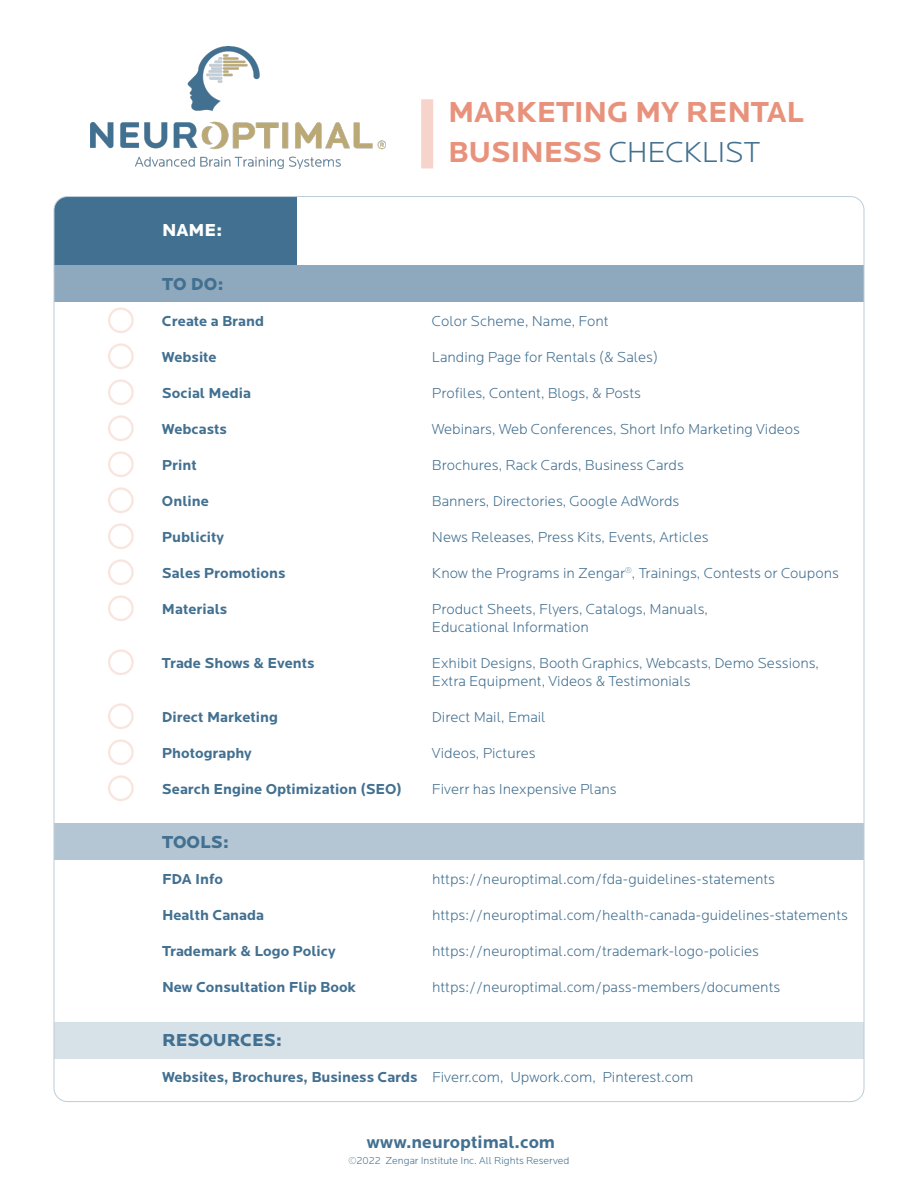
<style>
.page{position:relative;width:918px;height:1188px;background:#fff}
.page>*{position:absolute;margin:0;border:0;box-sizing:border-box;transform-origin:0 0}
.t1{font:700 30px/40.5px "Locator";letter-spacing:-.015em;color:#e8927c}
.t2{font:900 18px "Locator";color:#427091}
.t3{font:700 18px "Locator";color:#427091}
.t4{font:900 18px "Locator";color:#fff}
.t5{font:300 15px/18px "Locator";color:#427091}
.t6{font:700 15px "Locator";color:#427091}
.t7{font:300 10.5px "Locator";color:#427091}
.s1{font-weight:300;color:#427091}
.s2{font-weight:700}
</style>
<div class="page">
<div style="left:54px;top:197px;width:243px;height:69px;background:#427091"></div>
<div style="left:54px;top:265px;width:810px;height:36px;background:#8ea9bd"></div>
<div style="left:54px;top:823px;width:810px;height:36px;background:#b4c6d3"></div>
<div style="left:54px;top:1022px;width:810px;height:36px;background:#d7e1e8"></div>
<div style="left:108px;top:307px;width:26px;height:26px;border:2px solid #f9e4de;border-radius:50%"></div>
<div style="left:108px;top:343px;width:26px;height:26px;border:2px solid #f9e4de;border-radius:50%"></div>
<div style="left:108px;top:379px;width:26px;height:26px;border:2px solid #f9e4de;border-radius:50%"></div>
<div style="left:108px;top:415px;width:26px;height:26px;border:2px solid #f9e4de;border-radius:50%"></div>
<div style="left:108px;top:451px;width:26px;height:26px;border:2px solid #f9e4de;border-radius:50%"></div>
<div style="left:108px;top:487px;width:26px;height:26px;border:2px solid #f9e4de;border-radius:50%"></div>
<div style="left:108px;top:523px;width:26px;height:26px;border:2px solid #f9e4de;border-radius:50%"></div>
<div style="left:108px;top:559px;width:26px;height:26px;border:2px solid #f9e4de;border-radius:50%"></div>
<div style="left:108px;top:595px;width:26px;height:26px;border:2px solid #f9e4de;border-radius:50%"></div>
<div style="left:108px;top:649px;width:26px;height:26px;border:2px solid #f9e4de;border-radius:50%"></div>
<div style="left:108px;top:703px;width:26px;height:26px;border:2px solid #f9e4de;border-radius:50%"></div>
<div style="left:108px;top:739px;width:26px;height:26px;border:2px solid #f9e4de;border-radius:50%"></div>
<div style="left:108px;top:775px;width:26px;height:26px;border:2px solid #f9e4de;border-radius:50%"></div>
<div style="left:421px;top:99px;width:12px;height:69px;background:#f6d3cb"></div>
<img style="left:90px;top:46px;width:296px;height:123px">
<p class="t4" style="left:162px;top:219px;width:62px">NAME:</p>
<h1 class="t1" style="left:448px;top:92px;width:357px">MARKETING MY RENTAL<br>BUSINESS <span class="s1">CHECKLIST</span></h1>
<p class="t2" style="left:162px;top:273px;width:63px">TO DO:</p>
<p class="t6" style="left:162px;top:312px;width:104px">Create a Brand</p>
<p class="t5" style="left:432px;top:312px;width:178px">Color Scheme, Name, Font</p>
<p class="t6" style="left:162px;top:348px;width:56px">Website</p>
<p class="t5" style="left:432px;top:348px;width:228px">Landing Page for Rentals (&amp; Sales)</p>
<p class="t6" style="left:162px;top:384px;width:90px">Social Media</p>
<p class="t5" style="left:432px;top:384px;width:211px">Profiles, Content, Blogs, &amp; Posts</p>
<p class="t6" style="left:162px;top:420px;width:67px">Webcasts</p>
<p class="t5" style="left:432px;top:420px;width:370px">Webinars, Web Conferences, Short Info Marketing Videos</p>
<p class="t6" style="left:162px;top:456px;width:36px">Print</p>
<p class="t5" style="left:432px;top:456px;width:253px">Brochures, Rack Cards, Business Cards</p>
<p class="t6" style="left:162px;top:492px;width:48px">Online</p>
<p class="t5" style="left:432px;top:492px;width:249px">Banners, Directories, Google AdWords</p>
<p class="t6" style="left:162px;top:528px;width:64px">Publicity</p>
<p class="t5" style="left:432px;top:528px;width:278px">News Releases, Press Kits, Events, Articles</p>
<p class="t6" style="left:162px;top:564px;width:125px">Sales Promotions</p>
<p class="t5" style="left:432px;top:564px;width:408px">Know the Programs in Zengar<sup>®</sup>, Trainings, Contests or Coupons</p>
<p class="t6" style="left:162px;top:600px;width:67px">Materials</p>
<p class="t5" style="left:432px;top:600px;width:278px">Product Sheets, Flyers, Catalogs, Manuals,<br>Educational Information</p>
<p class="t6" style="left:162px;top:654px;width:154px">Trade Shows &amp; Events</p>
<p class="t5" style="left:432px;top:654px;width:389px">Exhibit Designs, Booth Graphics, Webcasts, Demo Sessions,<br>Extra Equipment, Videos &amp; Testimonials</p>
<p class="t6" style="left:162px;top:708px;width:118px">Direct Marketing</p>
<p class="t5" style="left:432px;top:708px;width:115px">Direct Mail, Email</p>
<p class="t6" style="left:162px;top:744px;width:91px">Photography</p>
<p class="t5" style="left:432px;top:744px;width:105px">Videos, Pictures</p>
<p class="t6" style="left:162px;top:780px;width:241px">Search Engine Optimization (SEO)</p>
<p class="t5" style="left:432px;top:780px;width:186px">Fiverr has Inexpensive Plans</p>
<p class="t2" style="left:162px;top:831px;width:68px">TOOLS:</p>
<p class="t6" style="left:162px;top:870px;width:63px">FDA Info</p>
<p class="t5" style="left:432px;top:870px;width:345px">https://neuroptimal.com/fda-guidelines-statements</p>
<p class="t6" style="left:162px;top:906px;width:104px">Health Canada</p>
<p class="t5" style="left:432px;top:906px;width:418px">https://neuroptimal.com/health-canada-guidelines-statements</p>
<p class="t6" style="left:162px;top:942px;width:175px">Trademark &amp; Logo Policy</p>
<p class="t5" style="left:432px;top:942px;width:329px">https://neuroptimal.com/trademark-logo-policies</p>
<p class="t6" style="left:162px;top:978px;width:196px">New Consultation Flip Book</p>
<p class="t5" style="left:432px;top:978px;width:350px">https://neuroptimal.com/pass-members/documents</p>
<p class="t2" style="left:162px;top:1029px;width:121px">RESOURCES:</p>
<p class="t5" style="left:162px;top:1068px;width:533px"><span class="s2">Websites, Brochures, Business Cards</span> Fiverr.com, Upwork.com, Pinterest.com</p>
<p class="t3" style="left:367px;top:1131px;width:190px">www.neuroptimal.com</p>
<p class="t7" style="left:349px;top:1155px;width:222px">©2022 Zengar Institute Inc. All Rights Reserved</p>
</div>
